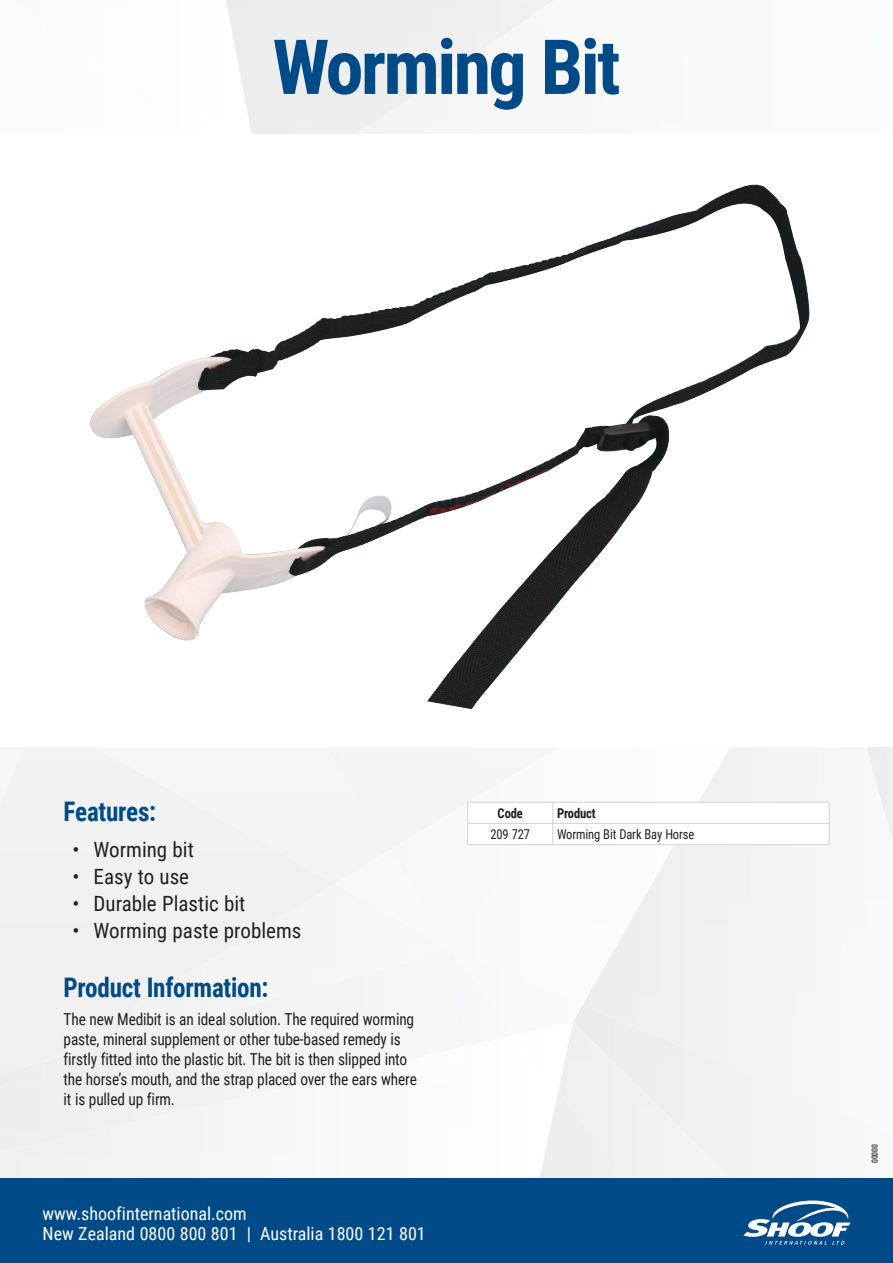
<style>
.page{position:relative;width:893px;height:1263px;background:#fff}
.page>*{position:absolute;margin:0;border:0;box-sizing:border-box;transform-origin:0 0}
.t1{font:700 76.05px "Roboto Condensed";letter-spacing:-.035em;color:#004a87}
.t2{font:700 27px "Roboto Condensed";letter-spacing:-.01em;color:#004a87;scale:.93 1}
.t3{font:21px "Roboto Condensed";color:#231f20}
.t4{font:18px/19.5px "Roboto Condensed";color:#fff}
.Blurb{font:16.5px/19.8px "Roboto Condensed";letter-spacing:-.01em;color:#231f20;scale:.93 1}
.Shoof_Codes{font:13.5px "Roboto Condensed";letter-spacing:-.01em;color:#231f20;scale:.93 1}
.Table_Header{font:700 13.5px "Roboto Condensed";letter-spacing:-.01em;color:#231f20;scale:.93 1}
.Shoof_Code_Header{font:7.5px "Oswald";letter-spacing:-.03em;color:#231f20}
</style>
<div class="page">
<img style="left:558px;top:1022px;width:15px;height:13px">
<div style="left:573px;top:1005px;width:320px;height:173px;background:#f2f3f3"></div>
<div style="left:0;top:1048px;width:458px;height:107px;background:#f6f6f6"></div>
<img style="left:0;top:1078px;width:41px;height:18px">
<div style="left:334px;top:747px;width:409px;height:103px;background:#f5f5f5"></div>
<img style="left:390px;top:747px;width:227px;height:203px">
<div style="left:334px;top:884px;width:116px;height:179px;background:#f6f6f7"></div>
<div style="left:0;top:747px;width:334px;height:331px;background:#f1f2f2"></div>
<img style="left:540px;top:1091px;width:84px;height:87px">
<svg style="left:467px;top:802px;width:363px;height:43px"></svg>
<hr style="left:468px;top:844px;width:85px;height:1px;background:#d1d2d4">
<hr style="left:553px;top:844px;width:276px;height:1px;background:#d1d2d4">
<img style="left:90px;top:184px;width:720px;height:526px">
<div style="left:0;top:1178px;width:893px;height:85px;background:#004a87"></div>
<svg style="left:743px;top:1200px;width:107px;height:45px"></svg>
<p class="t1" style="left:272px;top:14px;width:349px">Worming Bit</p>
<h2 class="t2" style="left:64px;top:793px;width:101px">Features:</h2>
<p class="t3" style="left:72px;top:834px;width:123px">• Worming bit</p>
<p class="t3" style="left:72px;top:861px;width:118px">• Easy to use</p>
<p class="t3" style="left:72px;top:888px;width:175px">• Durable Plastic bit</p>
<p class="t3" style="left:72px;top:915px;width:231px">• Worming paste problems</p>
<h2 class="t2" style="left:64px;top:968px;width:222px">Product Information:</h2>
<p class="Blurb" style="left:64px;top:1009px;width:381px">The new Medibit is an ideal solution. The required worming paste, mineral supplement or other tube-based remedy is firstly fitted into the plastic bit. The bit is then slipped into the horse’s mouth, and the strap placed over the ears where it is pulled up firm.</p>
<p class="t4" style="left:43px;top:1203px;width:385px">www.shoofinternational.com<br>New Zealand 0800 800 801 | Australia 1800 121 801</p>
<p class="Table_Header" style="left:498px;top:803px;width:29px">Code</p>
<p class="Table_Header" style="left:557px;top:803px;width:43px">Product</p>
<p class="Shoof_Codes" style="left:490px;top:824px;width:44px">209 727</p>
<p class="Shoof_Codes" style="left:557px;top:824px;width:149px">Worming Bit Dark Bay Horse</p>
<p class="Shoof_Code_Header" style="left:868px;top:1163px;width:20px;rotate:-90deg">00000</p>
</div>
